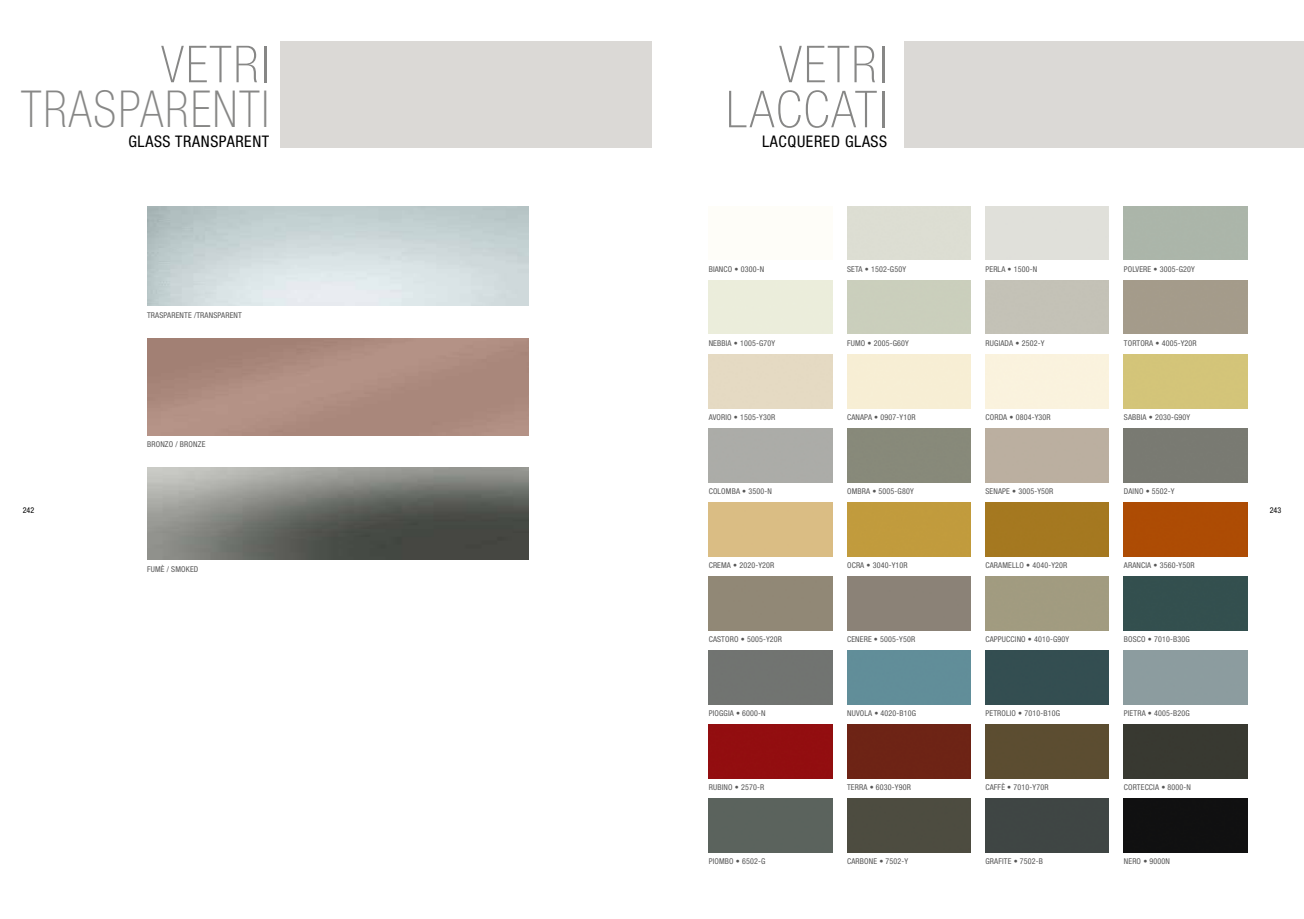
<style>
.page{position:relative;width:1304px;height:919px;background:#fff}
.page>*{position:absolute;margin:0;border:0;box-sizing:border-box;transform-origin:0 0}
.t1{font:100 condensed 51px/45px "Helvetica Neue";letter-spacing:.04em;color:#878786;text-align:right}
.t2{font:condensed 16px "Helvetica Neue";letter-spacing:.04em;color:#000}
.t3{font:condensed 8px "Helvetica Neue";letter-spacing:.02em;color:#565656}
.t4{font:condensed 8px "Helvetica Neue";color:#000}
</style>
<div class="page">
<div style="left:281px;top:41px;width:371px;height:106px;background:#dbd9d6"></div>
<img style="left:147px;top:467px;width:382px;height:92px">
<div style="left:904px;top:41px;width:400px;height:106px;background:#dbd9d6"></div>
<div style="left:709px;top:724px;width:123px;height:54px;background:#930d0f"></div>
<div style="left:709px;top:798px;width:123px;height:54px;background:#5b635d"></div>
<div style="left:985px;top:502px;width:124px;height:54px;background:#a57820"></div>
<div style="left:985px;top:650px;width:124px;height:54px;background:#344e51"></div>
<div style="left:985px;top:724px;width:124px;height:54px;background:#5c4d31"></div>
<div style="left:985px;top:798px;width:124px;height:54px;background:#3f4544"></div>
<div style="left:1124px;top:502px;width:123px;height:54px;background:#ad4c04"></div>
<div style="left:1124px;top:576px;width:123px;height:54px;background:#334f4e"></div>
<div style="left:1124px;top:724px;width:123px;height:54px;background:#383931"></div>
<div style="left:1124px;top:798px;width:123px;height:54px;background:#101011"></div>
<div style="left:847px;top:502px;width:123px;height:54px;background:#c19b3d"></div>
<div style="left:847px;top:650px;width:123px;height:54px;background:#618e99"></div>
<div style="left:847px;top:724px;width:123px;height:54px;background:#6d2415"></div>
<div style="left:847px;top:798px;width:123px;height:54px;background:#4d4c40"></div>
<h1 class="t1" style="left:21px;top:41px;width:250px">VETRI<br>TRASPARENTI</h1>
<h2 class="t2" style="left:128px;top:132px;width:142px">GLASS TRANSPARENT</h2>
<p class="t3" style="left:147px;top:310px;width:96px">TRASPARENTE /TRANSPARENT</p>
<p class="t3" style="left:147px;top:440px;width:60px">BRONZO / BRONZE</p>
<h1 class="t1" style="left:726px;top:41px;width:163px">VETRI<br>LACCATI</h1>
<h2 class="t2" style="left:762px;top:132px;width:127px">LACQUERED GLASS</h2>
<p class="t3" style="left:709px;top:264px;width:57px">BIANCO • 0300-N</p>
<p class="t3" style="left:847px;top:264px;width:61px">SETA • 1502-G50Y</p>
<p class="t3" style="left:985px;top:264px;width:53px">PERLA • 1500-N</p>
<p class="t3" style="left:1124px;top:264px;width:73px">POLVERE • 3005-G20Y</p>
<p class="t3" style="left:709px;top:338px;width:68px">NEBBIA • 1005-G70Y</p>
<p class="t3" style="left:847px;top:338px;width:63px">FUMO • 2005-G60Y</p>
<p class="t3" style="left:985px;top:338px;width:60px">RUGIADA • 2502-Y</p>
<p class="t3" style="left:1124px;top:338px;width:74px">TORTORA • 4005-Y20R</p>
<p class="t3" style="left:709px;top:412px;width:68px">AVORIO • 1505-Y30R</p>
<p class="t3" style="left:847px;top:412px;width:70px">CANAPA • 0907-Y10R</p>
<p class="t3" style="left:985px;top:412px;width:67px">CORDA • 0804-Y30R</p>
<p class="t3" style="left:1124px;top:412px;width:68px">SABBIA • 2030-G90Y</p>
<p class="t3" style="left:709px;top:486px;width:65px">COLOMBA • 3500-N</p>
<p class="t3" style="left:847px;top:486px;width:68px">OMBRA • 5005-G80Y</p>
<p class="t3" style="left:985px;top:486px;width:69px">SENAPE • 3005-Y50R</p>
<p class="t3" style="left:1124px;top:486px;width:52px">DAINO • 5502-Y</p>
<p class="t4" style="left:23px;top:506px;width:13px">242</p>
<p class="t4" style="left:1270px;top:506px;width:13px">243</p>
<p class="t3" style="left:147px;top:564px;width:53px">FUMÈ / SMOKED</p>
<p class="t3" style="left:709px;top:560px;width:67px">CREMA • 2020-Y20R</p>
<p class="t3" style="left:847px;top:560px;width:62px">OCRA • 3040-Y10R</p>
<p class="t3" style="left:985px;top:560px;width:83px">CARAMELLO • 4040-Y20R</p>
<p class="t3" style="left:1124px;top:560px;width:72px">ARANCIA • 3560-Y50R</p>
<p class="t3" style="left:709px;top:634px;width:75px">CASTORO • 5005-Y20R</p>
<p class="t3" style="left:847px;top:634px;width:70px">CENERE • 5005-Y50R</p>
<p class="t3" style="left:985px;top:634px;width:85px">CAPPUCCINO • 4010-G90Y</p>
<p class="t3" style="left:1124px;top:634px;width:67px">BOSCO • 7010-B30G</p>
<p class="t3" style="left:709px;top:708px;width:59px">PIOGGIA • 6000-N</p>
<p class="t3" style="left:847px;top:708px;width:71px">NUVOLA • 4020-B10G</p>
<p class="t3" style="left:985px;top:708px;width:76px">PETROLIO • 7010-B10G</p>
<p class="t3" style="left:1124px;top:708px;width:67px">PIETRA • 4005-B20G</p>
<p class="t3" style="left:709px;top:782px;width:57px">RUBINO • 2570-R</p>
<p class="t3" style="left:847px;top:782px;width:65px">TERRA • 6030-Y90R</p>
<p class="t3" style="left:985px;top:782px;width:65px">CAFFÈ • 7010-Y70R</p>
<p class="t3" style="left:1124px;top:782px;width:69px">CORTECCIA • 8000-N</p>
<p class="t3" style="left:709px;top:856px;width:58px">PIOMBO • 6502-G</p>
<p class="t3" style="left:847px;top:856px;width:63px">CARBONE • 7502-Y</p>
<p class="t3" style="left:985px;top:856px;width:59px">GRAFITE • 7502-B</p>
<p class="t3" style="left:1124px;top:856px;width:48px">NERO • 9000N</p>
</div>
